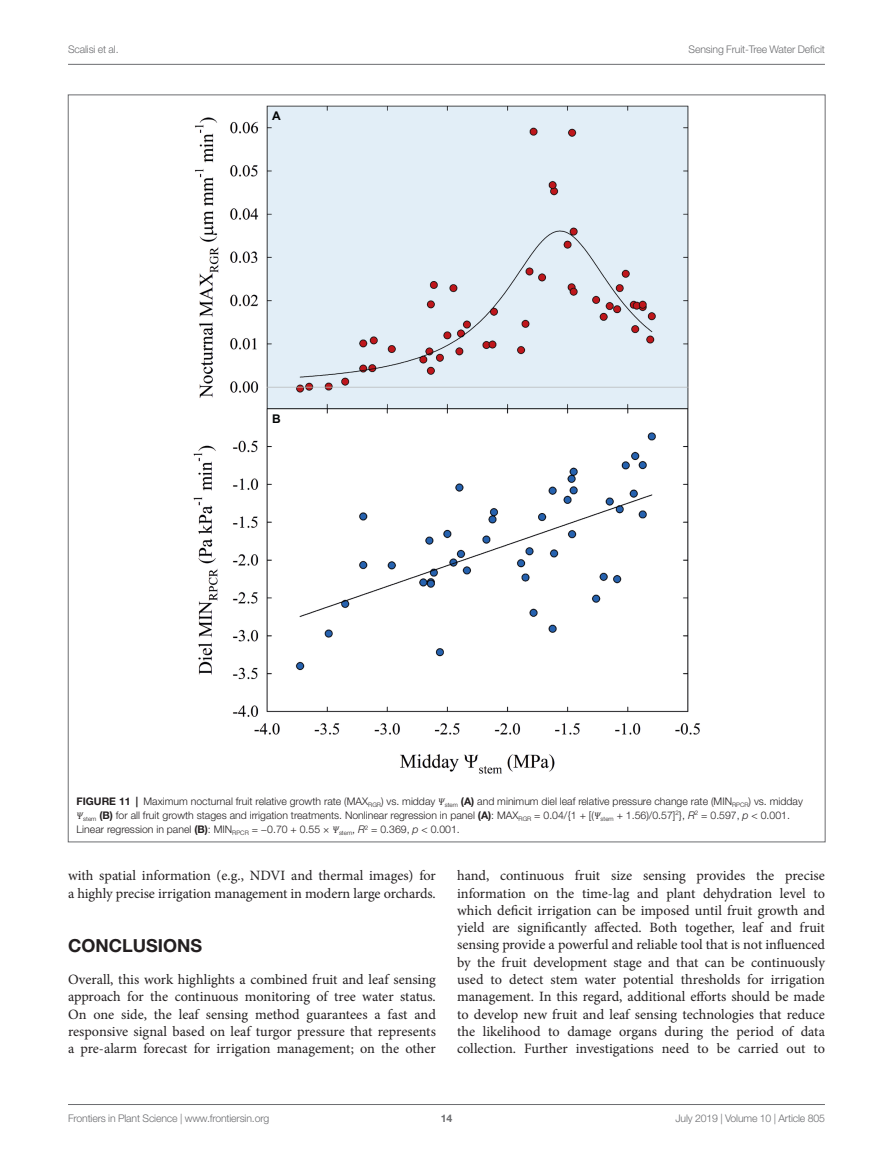
<style>
.page{position:relative;width:893px;height:1170px;background:#fff}
.page>*{position:absolute;margin:0;border:0;box-sizing:border-box;transform-origin:0 0}
.HEAD_1{font:700 18px "Helvetica Neue LT Std";color:#231f20}
.TEXT_FLUSH{font:14.25px/17.2px "Minion Pro";color:#231f20;text-align:justify}
.TEXT{font:14.25px/17.2px "Minion Pro";letter-spacing:-.005em;color:#231f20}
.t1{font:700 12px "Arial";color:#030505}
.FIG_LEG{font:300 10.5px/14.2px "Helvetica Neue LT Std";color:#231f20}
.t2{font:300 10.5px "Helvetica Neue LT Std";letter-spacing:-.015em;color:#6c6d70}
.t3{font:700 10.5px "Helvetica Neue LT Std";color:#6c6d70}
.s1{font-weight:700}
.s2{font-family:"Gentium Plus";font-weight:400;font-style:italic}
.s3{font-style:italic}
</style>
<div class="page">
<hr style="left:68px;top:64px;width:757px;height:1px;background:#6c6d70">
<hr style="left:68px;top:1104px;width:757px;height:1px;background:#6c6d70">
<img style="left:193px;top:105px;width:507px;height:669px">
<p class="t2" style="left:68px;top:42px;width:52px">Scalisi et al.</p>
<p class="t2" style="left:689px;top:42px;width:138px">Sensing Fruit-Tree Water Deficit</p>
<p class="t1" style="left:272px;top:108px;width:10px">A</p>
<p class="t1" style="left:272px;top:411px;width:10px">B</p>
<p class="FIG_LEG" style="left:77px;top:793px;width:728px"><span class="s1">FIGURE 11 |</span> Maximum nocturnal fruit relative growth rate (MAX<sub>RGR</sub>) vs. midday <span class="s2">Ψ</span><sub>stem</sub> <span class="s1">(A)</span> and minimum diel leaf relative pressure change rate (MIN<sub>RPCR</sub>) vs. midday<br><span class="s2">Ψ</span><sub>stem</sub> <span class="s1">(B)</span> for all fruit growth stages and irrigation treatments. Nonlinear regression in panel <span class="s1">(A)</span>: MAX<sub>RGR</sub> = 0.04/{1 + [(<span class="s2">Ψ</span><sub>stem</sub> + 1.56)/0.57]<sup>2</sup>}, <span class="s3">R</span><sup>2</sup> = 0.597, <span class="s3">p</span> &lt; 0.001.<br>Linear regression in panel <span class="s1">(B)</span>: MIN<sub>RPCR</sub> = −0.70 + 0.55 × <span class="s2">Ψ</span><sub>stem</sub>, <span class="s3">R</span><sup>2</sup> = 0.369, <span class="s3">p</span> &lt; 0.001.</p>
<p class="TEXT" style="left:68px;top:867px;width:369px">with spatial information (e.g., NDVI and thermal images) for a highly precise irrigation management in modern large orchards.</p>
<p class="HEAD_1" style="left:68px;top:934px;width:136px">CONCLUSIONS</p>
<p class="TEXT_FLUSH" style="left:68px;top:970px;width:369px">Overall, this work highlights a combined fruit and leaf sensing approach for the continuous monitoring of tree water status.<br>On one side, the leaf sensing method guarantees a fast and responsive signal based on leaf turgor pressure that represents a pre-alarm forecast for irrigation management; on the other</p>
<p class="TEXT_FLUSH" style="left:457px;top:867px;width:369px">hand, continuous fruit size sensing provides the precise information on the time-lag and plant dehydration level to which deficit irrigation can be imposed until fruit growth and yield are significantly affected. Both together, leaf and fruit sensing provide a powerful and reliable tool that is not influenced by the fruit development stage and that can be continuously used to detect stem water potential thresholds for irrigation management. In this regard, additional efforts should be made to develop new fruit and leaf sensing technologies that reduce the likelihood to damage organs during the period of data collection. Further investigations need to be carried out to</p>
<p class="t2" style="left:68px;top:1111px;width:203px">Frontiers in Plant Science | www.frontiersin.org</p>
<p class="t3" style="left:441px;top:1111px;width:13px">14</p>
<p class="t2" style="left:675px;top:1111px;width:151px">July 2019 | Volume 10 | Article 805</p>
</div>
